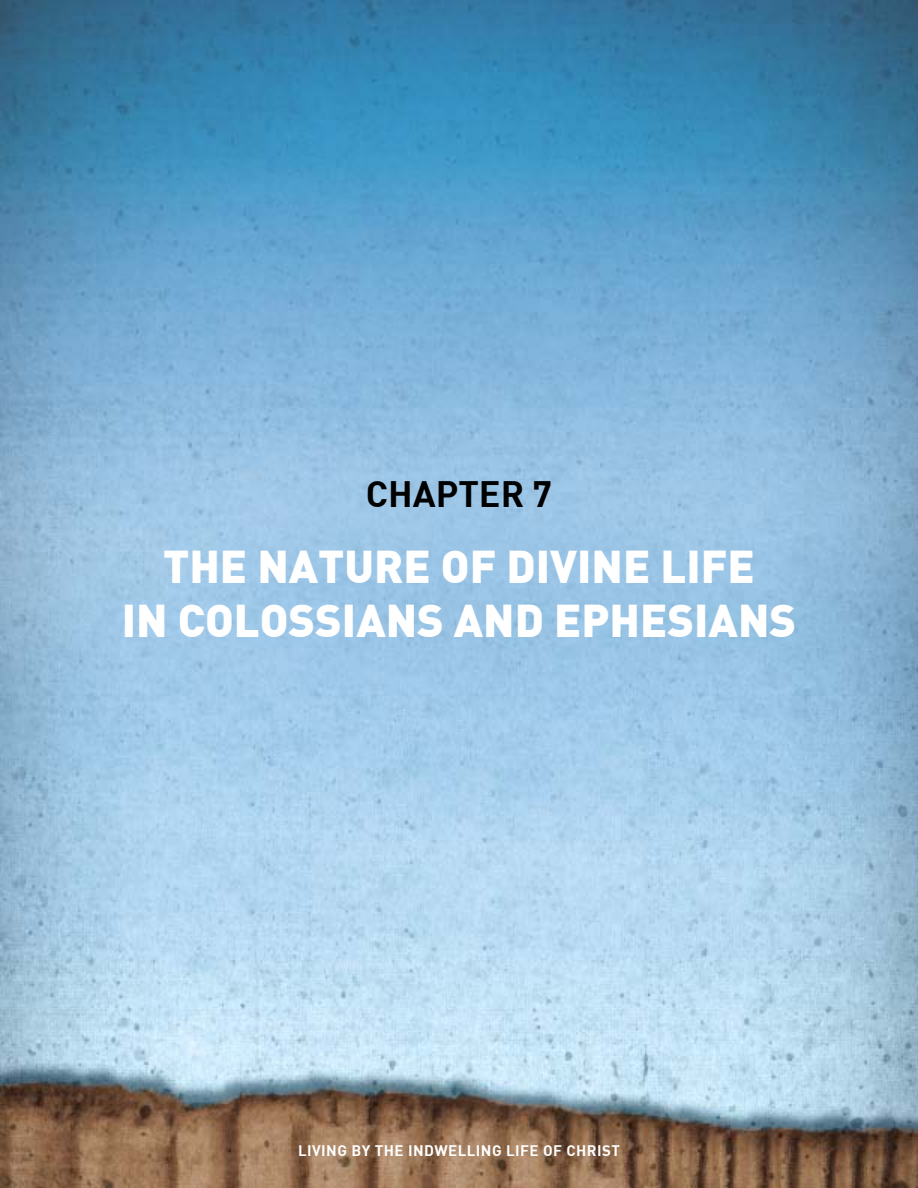
<style>
.page{position:relative;width:918px;height:1188px;background:#fff}
.page>*{position:absolute;margin:0;border:0;box-sizing:border-box;transform-origin:0 0}
.t1{font:900 45px/54px "DIN";color:#fff;text-align:center}
.t2{font:36px "DIN Bold";color:#000}
.t3{font:15px "DIN Bold";letter-spacing:.03em;color:#fff}
</style>
<div class="page">
<img style="left:0;top:0;width:918px;height:1188px">
<p class="t2" style="left:366px;top:471px;width:115px">CHAPTER</p>
<p class="t2" style="left:533px;top:471px;width:21px">7</p>
<p class="t1" style="left:122px;top:538px;width:676px">THE NATURE OF DIVINE LIFE<br>IN COLOSSIANS AND EPHESIANS</p>
<p class="t3" style="left:298px;top:1141px;width:323px">LIVING BY THE INDWELLING LIFE OF CHRIST</p>
</div>
